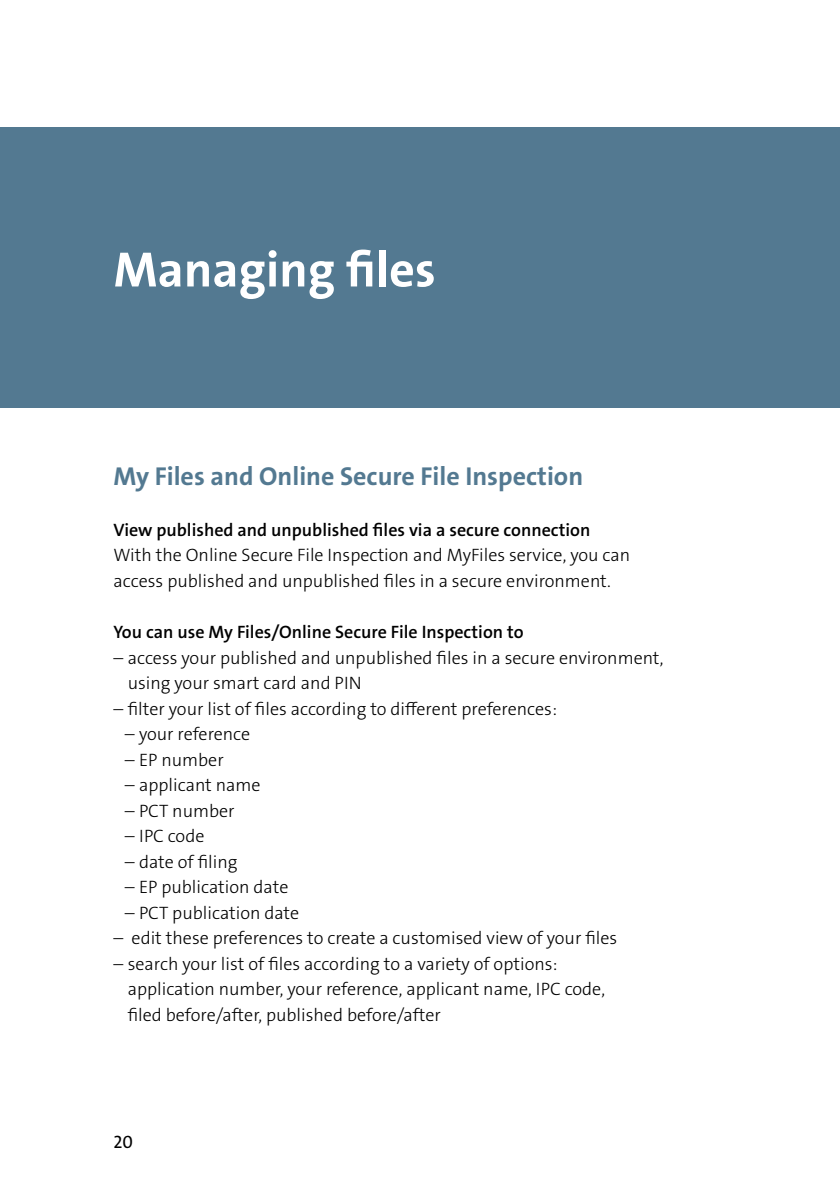
<style>
.page{position:relative;width:840px;height:1191px;background:#fff}
.page>*{position:absolute;margin:0;border:0;box-sizing:border-box;transform-origin:0 0}
.t1{font:50px "The Sans LP7 Bld";color:#fff}
.t2{font:26px "The Sans LP7 Bld";color:#537991}
.t3{font:18px/25.6px "The Sans LP3 Lig";color:#000}
.t4{font:18px "The Sans LP6 Se Bld";color:#000}
.t5{font:18px "The Sans LP5 Plain";color:#000}
</style>
<div class="page">
<div style="left:0;top:128px;width:839px;height:280px;background:#537991"></div>
<h1 class="t1" style="left:113px;top:237px;width:323px">Managing files</h1>
<h2 class="t2" style="left:113px;top:459px;width:471px">My Files and Online Secure File Inspection</h2>
<p class="t4" style="left:113px;top:518px;width:478px">View published and unpublished files via a secure connection</p>
<p class="t3" style="left:113px;top:543px;width:518px">With the Online Secure File Inspection and MyFiles service, you can access published and unpublished files in a secure environment.</p>
<p class="t4" style="left:113px;top:620px;width:411px">You can use My Files/Online Secure File Inspection to</p>
<p class="t3" style="left:128px;top:645px;width:537px;text-indent:-14px">– access your published and unpublished files in a secure environment, using your smart card and PIN</p>
<p class="t3" style="left:113px;top:696px;width:445px">– filter your list of files according to different preferences:</p>
<p class="t3" style="left:125px;top:721px;width:127px">– your reference</p>
<p class="t3" style="left:125px;top:747px;width:100px">– EP number</p>
<p class="t3" style="left:125px;top:772px;width:137px">– applicant name</p>
<p class="t3" style="left:125px;top:798px;width:111px">– PCT number</p>
<p class="t3" style="left:125px;top:823px;width:81px">– IPC code</p>
<p class="t3" style="left:125px;top:849px;width:114px">– date of filing</p>
<p class="t3" style="left:125px;top:874px;width:165px">– EP publication date</p>
<p class="t3" style="left:125px;top:900px;width:176px">– PCT publication date</p>
<p class="t3" style="left:113px;top:925px;width:505px">– edit these preferences to create a customised view of your files</p>
<p class="t3" style="left:128px;top:951px;width:478px;text-indent:-14px">– search your list of files according to a variety of options: application number, your reference, applicant name, IPC code, filed before/after, published before/after</p>
<p class="t5" style="left:113px;top:1130px;width:21px">20</p>
</div>
